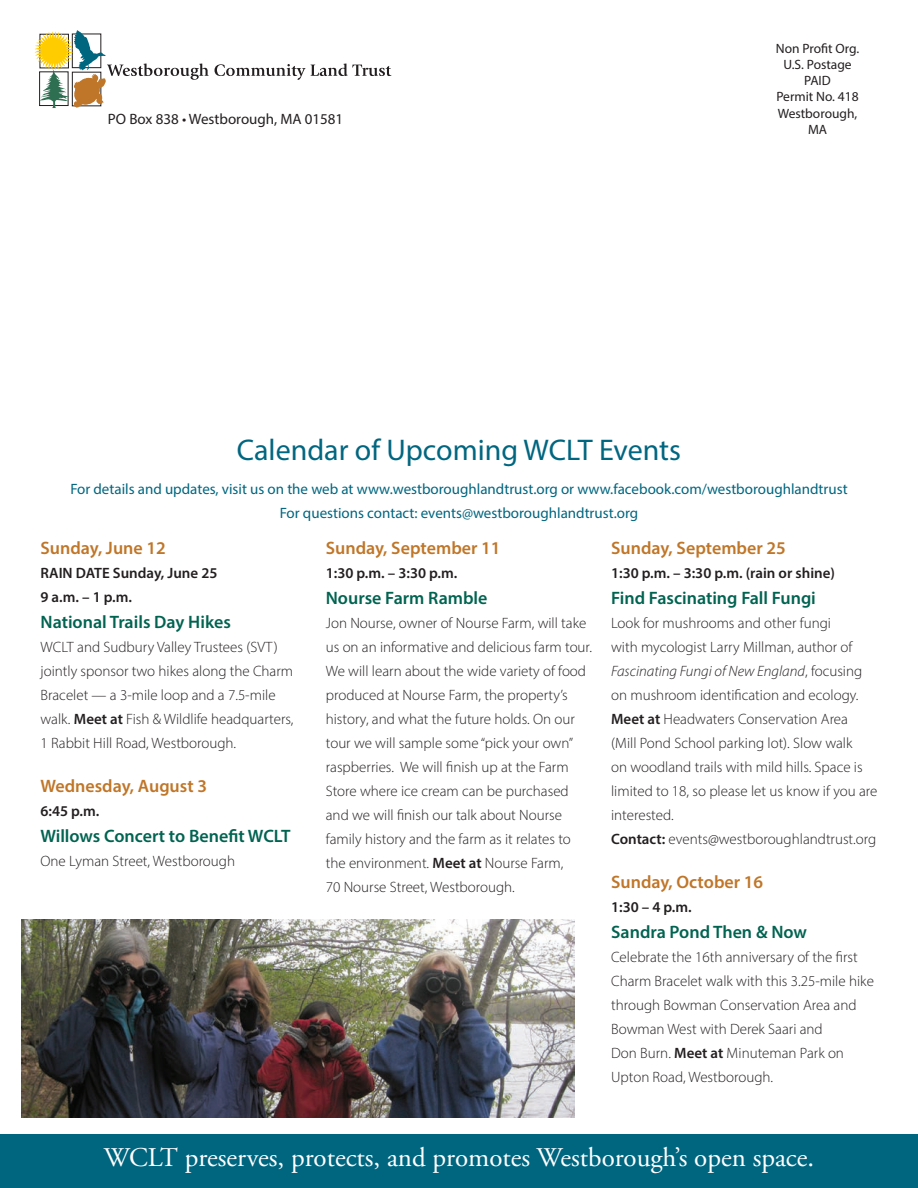
<style>
.page{position:relative;width:918px;height:1188px;background:#fff}
.page>*{position:absolute;margin:0;border:0;box-sizing:border-box;transform-origin:0 0}
.header_24_point{font:30px "Myriad Pro";color:#006680}
.header_18_point{font:27px "Adobe Garamond Pro";color:#fff}
.calendar{font:600 18px "Myriad Pro";color:#006350}
.calendar-2{font:600 18px "Myriad Pro";color:#c07628}
.calendar_copy{font:600 18px "Myriad Pro";color:#c07628}
.calendar_copy-2{font:300 15px/24px "Myriad Pro";color:#231f20}
.body_copy{font:15px "Myriad Pro";color:#006680}
.calendar_copy-3{font:600 15px "Myriad Pro";color:#231f20}
.body_copy-2{font:15px "Myriad Pro";color:#231f20}
.t1{font:13.5px "Myriad Pro";color:#231f20}
.s1{font-weight:600}
.s2{font-style:italic}
</style>
<div class="page">
<svg style="left:215px;top:64px;width:176px;height:16px"></svg>
<svg style="left:35px;top:30px;width:174px;height:78px"></svg>
<img style="left:22px;top:920px;width:553px;height:198px">
<div style="left:0;top:1134px;width:918px;height:54px;background:#006680"></div>
<p class="body_copy-2" style="left:108px;top:110px;width:237px">PO Box 838 • Westborough, MA 01581</p>
<p class="t1" style="left:776px;top:40px;width:85px">Non Profit Org.</p>
<p class="t1" style="left:783px;top:56px;width:70px">U.S. Postage</p>
<p class="t1" style="left:804px;top:72px;width:28px">PAID</p>
<p class="t1" style="left:776px;top:89px;width:84px">Permit No. 418</p>
<p class="t1" style="left:778px;top:105px;width:81px">Westborough,</p>
<p class="t1" style="left:808px;top:121px;width:20px">MA</p>
<p class="header_24_point" style="left:237px;top:432px;width:446px">Calendar of Upcoming WCLT Events</p>
<p class="body_copy" style="left:70px;top:479px;width:779px">For details and updates, visit us on the web at www.westboroughlandtrust.org or www.facebook.com/westboroughlandtrust</p>
<p class="body_copy" style="left:280px;top:503px;width:360px">For questions contact: events@westboroughlandtrust.org</p>
<p class="calendar-2" style="left:40px;top:537px;width:127px">Sunday, June 12</p>
<p class="calendar_copy-3" style="left:40px;top:564px;width:178px">RAIN DATE Sunday, June 25</p>
<p class="calendar_copy-3" style="left:40px;top:588px;width:93px">9 a.m. – 1 p.m.</p>
<p class="calendar" style="left:40px;top:611px;width:192px">National Trails Day Hikes</p>
<p class="calendar_copy-2" style="left:40px;top:635px;width:254px">WCLT and Sudbury Valley Trustees (SVT) jointly sponsor two hikes along the Charm Bracelet — a 3-mile loop and a 7.5-mile walk. <span class="s1">Meet at</span> Fish &amp; Wildlife headquarters, 1 Rabbit Hill Road, Westborough.</p>
<p class="calendar-2" style="left:40px;top:774px;width:168px">Wednesday, August 3</p>
<p class="calendar_copy-3" style="left:40px;top:801px;width:60px">6:45 p.m.</p>
<p class="calendar" style="left:40px;top:825px;width:252px">Willows Concert to Benefit WCLT</p>
<p class="calendar_copy-2" style="left:40px;top:849px;width:196px">One Lyman Street, Westborough</p>
<p class="calendar_copy" style="left:326px;top:537px;width:176px">Sunday, September 11</p>
<p class="calendar_copy-3" style="left:326px;top:564px;width:133px">1:30 p.m. – 3:30 p.m.</p>
<p class="calendar" style="left:326px;top:587px;width:163px">Nourse Farm Ramble</p>
<p class="calendar_copy-2" style="left:326px;top:611px;width:268px">Jon Nourse, owner of Nourse Farm, will take us on an informative and delicious farm tour.<br>We will learn about the wide variety of food produced at Nourse Farm, the property’s history, and what the future holds. On our tour we will sample some “pick your own” raspberries. We will finish up at the Farm Store where ice cream can be purchased and we will finish our talk about Nourse family history and the farm as it relates to the environment. <span class="s1">Meet at</span> Nourse Farm,<br>70 Nourse Street, Westborough.</p>
<p class="calendar-2" style="left:611px;top:537px;width:176px">Sunday, September 25</p>
<p class="calendar_copy-3" style="left:611px;top:564px;width:225px">1:30 p.m. – 3:30 p.m. (rain or shine)</p>
<p class="calendar" style="left:611px;top:587px;width:206px">Find Fascinating Fall Fungi</p>
<p class="calendar_copy-2" style="left:611px;top:611px;width:268px">Look for mushrooms and other fungi<br>with mycologist Larry Millman, author of <span class="s2">Fascinating Fungi of New England</span>, focusing on mushroom identification and ecology.<br><span class="s1">Meet at</span> Headwaters Conservation Area<br>(Mill Pond School parking lot). Slow walk<br>on woodland trails with mild hills. Space is limited to 18, so please let us know if you are interested.</p>
<p class="calendar_copy-2" style="left:611px;top:827px;width:267px"><span class="s1">Contact:</span> events@westboroughlandtrust.org</p>
<p class="calendar-2" style="left:611px;top:870px;width:154px">Sunday, October 16</p>
<p class="calendar_copy-3" style="left:611px;top:897px;width:82px">1:30 – 4 p.m.</p>
<p class="calendar" style="left:611px;top:921px;width:197px">Sandra Pond Then &amp; Now</p>
<p class="calendar_copy-2" style="left:611px;top:945px;width:264px">Celebrate the 16th anniversary of the first Charm Bracelet walk with this 3.25-mile hike through Bowman Conservation Area and Bowman West with Derek Saari and<br>Don Burn. <span class="s1">Meet at</span> Minuteman Park on Upton Road, Westborough.</p>
<p class="header_18_point" style="left:104px;top:1141px;width:712px">WCLT preserves, protects, and promotes Westborough’s open space.</p>
</div>
